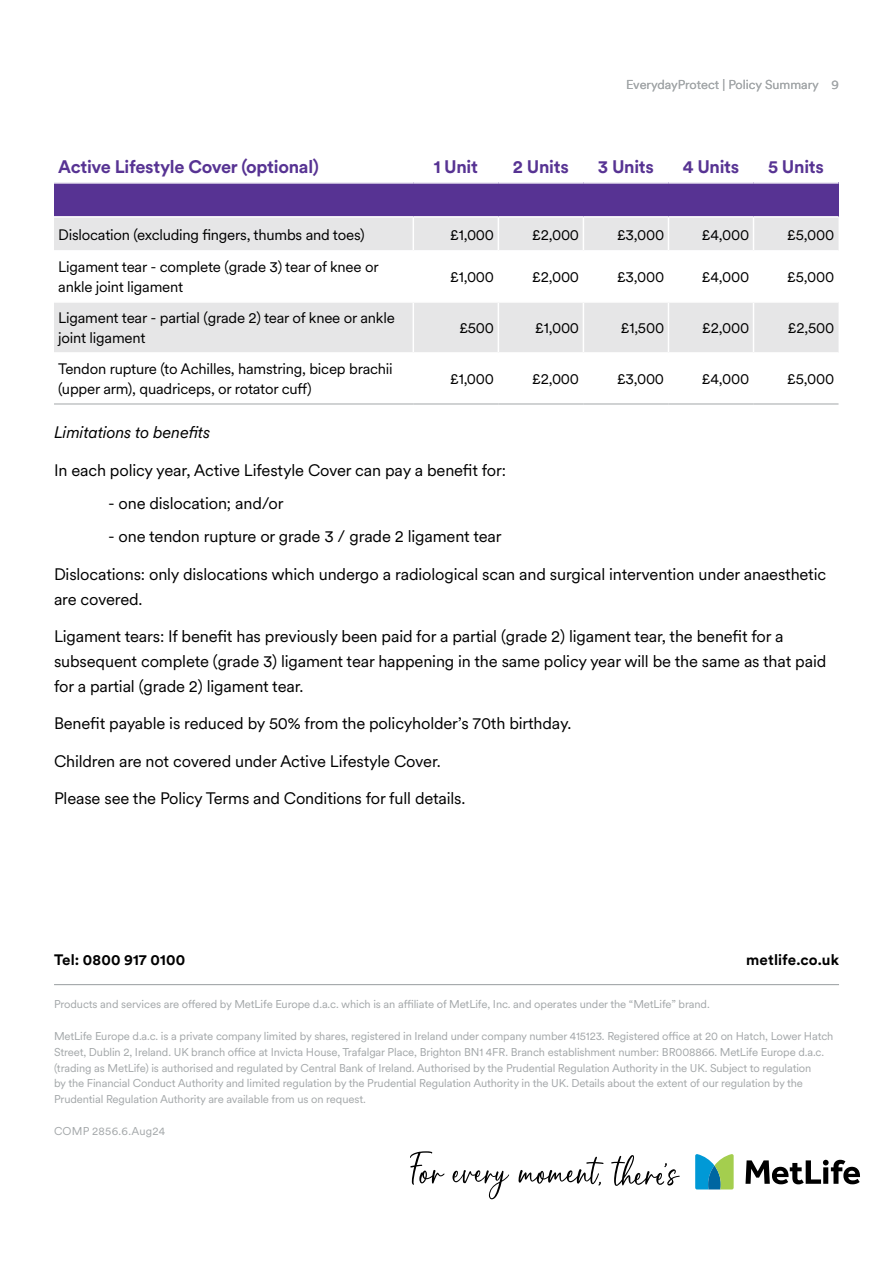
<style>
.page{position:relative;width:893px;height:1263px;background:#fff}
.page>*{position:absolute;margin:0;border:0;box-sizing:border-box;transform-origin:0 0}
.t1{font:700 18px "Met Life Circular";letter-spacing:-.015em;color:#573393}
.t2{font:16.5px/24.8px "Met Life Circular";letter-spacing:-.01em;color:#000}
.t3{font:italic 16.5px "Met Life Circular";letter-spacing:-.01em;color:#000}
.t4{font:15px/19.5px "Met Life Circular";letter-spacing:-.015em;color:#000}
.t5{font:700 15px "Met Life Circular";letter-spacing:.01em;color:#000}
.t6{font:12.75px "Met Life Circular";color:#a3a7a9}
.t7{font:11.25px/15.8px "Met Life Circular";letter-spacing:-.01em;color:#a3a7a9}
.t8{font:11.25px "Met Life Circular";letter-spacing:.015em;color:#a3a7a9}
</style>
<div class="page">
<hr style="left:54px;top:984px;width:785px;height:1px;background:#a3a7a9">
<div style="left:54px;top:183px;width:784px;height:34px;background:#573393"></div>
<div style="left:54px;top:218px;width:784px;height:32px;background:#e6e6e7"></div>
<svg style="left:54px;top:303px;width:784px;height:101px;fill:#e6e6e7"></svg>
<hr style="left:54px;top:182px;width:359px;height:2px;background:#fff">
<hr style="left:413px;top:182px;width:85px;height:2px;background:#fff">
<hr style="left:498px;top:182px;width:85px;height:2px;background:#fff">
<hr style="left:583px;top:182px;width:85px;height:2px;background:#fff">
<hr style="left:668px;top:182px;width:85px;height:2px;background:#fff">
<hr style="left:753px;top:182px;width:85px;height:2px;background:#fff">
<hr style="left:54px;top:216px;width:359px;height:2px;background:#fff">
<hr style="left:413px;top:216px;width:85px;height:2px;background:#fff">
<hr style="left:413px;top:218px;width:1px;height:32px;background:#fff">
<hr style="left:498px;top:216px;width:85px;height:2px;background:#fff">
<hr style="left:498px;top:218px;width:1px;height:32px;background:#fff">
<hr style="left:583px;top:216px;width:85px;height:2px;background:#fff">
<hr style="left:583px;top:218px;width:1px;height:32px;background:#fff">
<hr style="left:668px;top:216px;width:85px;height:2px;background:#fff">
<hr style="left:668px;top:218px;width:1px;height:32px;background:#fff">
<hr style="left:753px;top:216px;width:85px;height:2px;background:#fff">
<hr style="left:753px;top:218px;width:1px;height:32px;background:#fff">
<hr style="left:413px;top:303px;width:1px;height:49px;background:#fff">
<hr style="left:498px;top:303px;width:1px;height:49px;background:#fff">
<hr style="left:583px;top:303px;width:1px;height:49px;background:#fff">
<hr style="left:668px;top:303px;width:1px;height:49px;background:#fff">
<hr style="left:753px;top:303px;width:1px;height:49px;background:#fff">
<hr style="left:54px;top:352px;width:359px;height:2px;background:#fff">
<hr style="left:413px;top:352px;width:85px;height:2px;background:#fff">
<hr style="left:413px;top:354px;width:1px;height:50px;background:#fff">
<hr style="left:498px;top:352px;width:85px;height:2px;background:#fff">
<hr style="left:498px;top:354px;width:1px;height:50px;background:#fff">
<hr style="left:583px;top:352px;width:85px;height:2px;background:#fff">
<hr style="left:583px;top:354px;width:1px;height:50px;background:#fff">
<hr style="left:668px;top:352px;width:85px;height:2px;background:#fff">
<hr style="left:668px;top:354px;width:1px;height:50px;background:#fff">
<hr style="left:753px;top:352px;width:85px;height:2px;background:#fff">
<hr style="left:753px;top:354px;width:1px;height:50px;background:#fff">
<hr style="left:54px;top:404px;width:359px;height:1px;background:#a3a7a9">
<hr style="left:413px;top:404px;width:85px;height:1px;background:#a3a7a9">
<hr style="left:498px;top:404px;width:85px;height:1px;background:#a3a7a9">
<hr style="left:583px;top:404px;width:85px;height:1px;background:#a3a7a9">
<hr style="left:668px;top:404px;width:85px;height:1px;background:#a3a7a9">
<hr style="left:753px;top:404px;width:85px;height:1px;background:#a3a7a9">
<svg style="left:695px;top:1154px;width:39px;height:35px"></svg>
<svg style="left:745px;top:1160px;width:115px;height:24px"></svg>
<svg style="left:410px;top:1151px;width:34px;height:34px"></svg>
<svg style="left:611px;top:1155px;width:69px;height:31px"></svg>
<svg style="left:452px;top:1170px;width:57px;height:29px"></svg>
<svg style="left:518px;top:1157px;width:85px;height:28px"></svg>
<p class="t6" style="left:626px;top:76px;width:214px">EverydayProtect | Policy Summary 9</p>
<h1 class="t1" style="left:58px;top:154px;width:262px">Active Lifestyle Cover (optional)</h1>
<h1 class="t1" style="left:434px;top:154px;width:46px">1 Unit</h1>
<h1 class="t1" style="left:513px;top:154px;width:57px">2 Units</h1>
<h1 class="t1" style="left:598px;top:154px;width:58px">3 Units</h1>
<h1 class="t1" style="left:683px;top:154px;width:58px">4 Units</h1>
<h1 class="t1" style="left:768px;top:154px;width:57px">5 Units</h1>
<h3 class="t4" style="left:58px;top:224px;width:308px">Dislocation (excluding fingers, thumbs and toes)</h3>
<h3 class="t4" style="left:450px;top:224px;width:45px">£1,000</h3>
<h3 class="t4" style="left:532px;top:224px;width:48px">£2,000</h3>
<h3 class="t4" style="left:617px;top:224px;width:49px">£3,000</h3>
<h3 class="t4" style="left:702px;top:224px;width:49px">£4,000</h3>
<h3 class="t4" style="left:787px;top:224px;width:48px">£5,000</h3>
<h3 class="t4" style="left:58px;top:257px;width:322px">Ligament tear - complete (grade 3) tear of knee or ankle joint ligament</h3>
<h3 class="t4" style="left:450px;top:266px;width:45px">£1,000</h3>
<h3 class="t4" style="left:532px;top:266px;width:48px">£2,000</h3>
<h3 class="t4" style="left:617px;top:266px;width:49px">£3,000</h3>
<h3 class="t4" style="left:702px;top:266px;width:49px">£4,000</h3>
<h3 class="t4" style="left:787px;top:266px;width:48px">£5,000</h3>
<h3 class="t4" style="left:58px;top:308px;width:338px">Ligament tear - partial (grade 2) tear of knee or ankle joint ligament</h3>
<h3 class="t4" style="left:459px;top:317px;width:36px">£500</h3>
<h3 class="t4" style="left:535px;top:317px;width:45px">£1,000</h3>
<h3 class="t4" style="left:621px;top:317px;width:45px">£1,500</h3>
<h3 class="t4" style="left:702px;top:317px;width:48px">£2,000</h3>
<h3 class="t4" style="left:788px;top:317px;width:48px">£2,500</h3>
<h3 class="t4" style="left:58px;top:359px;width:336px">Tendon rupture (to Achilles, hamstring, bicep brachii (upper arm), quadriceps, or rotator cuff)</h3>
<h3 class="t4" style="left:450px;top:368px;width:45px">£1,000</h3>
<h3 class="t4" style="left:532px;top:368px;width:48px">£2,000</h3>
<h3 class="t4" style="left:617px;top:368px;width:49px">£3,000</h3>
<h3 class="t4" style="left:702px;top:368px;width:49px">£4,000</h3>
<h3 class="t4" style="left:787px;top:368px;width:48px">£5,000</h3>
<h2 class="t3" style="left:54px;top:421px;width:158px">Limitations to benefits</h2>
<h2 class="t2" style="left:54px;top:457px;width:454px">In each policy year, Active Lifestyle Cover can pay a benefit for:</h2>
<h2 class="t2" style="left:108px;top:490px;width:177px">- one dislocation; and/or</h2>
<h2 class="t2" style="left:108px;top:523px;width:395px">- one tendon rupture or grade 3 / grade 2 ligament tear</h2>
<h2 class="t2" style="left:54px;top:561px;width:774px">Dislocations: only dislocations which undergo a radiological scan and surgical intervention under anaesthetic are covered.</h2>
<p class="t2" style="left:54px;top:623px;width:774px">Ligament tears: If benefit has previously been paid for a partial (grade 2) ligament tear, the benefit for a subsequent complete (grade 3) ligament tear happening in the same policy year will be the same as that paid for a partial (grade 2) ligament tear.</p>
<h2 class="t2" style="left:54px;top:710px;width:519px">Benefit payable is reduced by 50% from the policyholder’s 70th birthday.</h2>
<h2 class="t2" style="left:54px;top:748px;width:388px">Children are not covered under Active Lifestyle Cover.</h2>
<h2 class="t2" style="left:54px;top:785px;width:413px">Please see the Policy Terms and Conditions for full details.</h2>
<h3 class="t5" style="left:54px;top:949px;width:133px">Tel: 0800 917 0100</h3>
<h3 class="t5" style="left:746px;top:949px;width:94px">metlife.co.uk</h3>
<p class="t7" style="left:54px;top:995px;width:657px">Products and services are offered by MetLife Europe d.a.c. which is an affiliate of MetLife, Inc. and operates under the “MetLife” brand.</p>
<p class="t7" style="left:54px;top:1028px;width:781px">MetLife Europe d.a.c. is a private company limited by shares, registered in Ireland under company number 415123. Registered office at 20 on Hatch, Lower Hatch Street, Dublin 2, Ireland. UK branch office at Invicta House, Trafalgar Place, Brighton BN1 4FR. Branch establishment number: BR008866. MetLife Europe d.a.c. (trading as MetLife) is authorised and regulated by Central Bank of Ireland. Authorised by the Prudential Regulation Authority in the UK. Subject to regulation<br>by the Financial Conduct Authority and limited regulation by the Prudential Regulation Authority in the UK. Details about the extent of our regulation by the Prudential Regulation Authority are available from us on request.</p>
<p class="t8" style="left:54px;top:1124px;width:113px">COMP 2856.6.Aug24</p>
</div>
